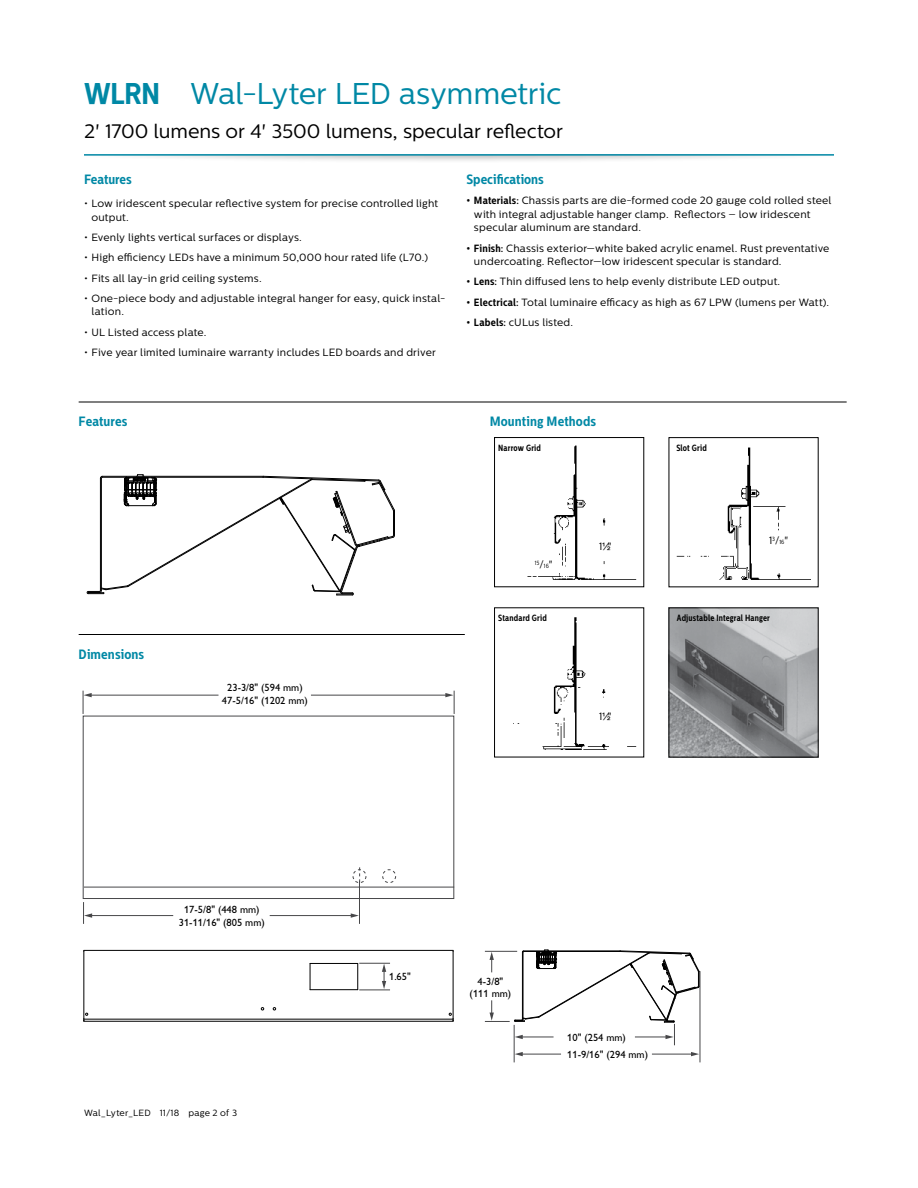
<style>
.page{position:relative;width:918px;height:1188px;background:#fff}
.page>*{position:absolute;margin:0;border:0;box-sizing:border-box;transform-origin:0 0}
.t1{font:30px "Centrale Sans";letter-spacing:-.01em;color:#0088a5}
.t2{font:19.5px "Centrale Sans";letter-spacing:-.005em;color:#000}
.t3{font:700 13.5px "Centrale Sans Cnd";color:#0088a5}
.t4{font:10.5px/13.5px "Centrale Sans";letter-spacing:.015em;color:#000}
.t5{font:10.5px/12.6px "Gill Sans Alt One";color:#000;text-align:center}
.t6{font:10.5px "Centrale Sans Cnd";color:#000}
.t7{font:700 9px "Centrale Sans Cnd";letter-spacing:.02em;color:#000;scale:.9 1}
.t8{font:9px "Centrale Sans";letter-spacing:.015em;color:#000}
.t9{font:6px "Centrale Sans Cnd";color:#000}
.s1{font-family:"Centrale Sans Cnd";font-weight:700}
.s2{font-size:10.5px}
.s3{font-size:6px}
</style>
<div class="page">
<div style="left:64px;top:145px;width:789px;height:19px;background:#000;opacity:.3"></div>
<hr style="left:84px;top:154px;width:750px;height:2px;background:#0088a5">
<div style="left:54px;top:140px;width:810px;height:14px;background:#fff"></div>
<div style="left:0;top:139px;width:84px;height:31px;background:#fff"></div>
<div style="left:834px;top:139px;width:84px;height:31px;background:#fff"></div>
<hr style="left:79px;top:634px;width:386px;height:1px;background:#000">
<hr style="left:79px;top:402px;width:768px;height:1px;background:#000">
<img style="left:527px;top:445px;width:110px;height:135px">
<div style="left:494px;top:437px;width:150px;height:150px;border:1px solid #000"></div>
<img style="left:513px;top:617px;width:124px;height:133px">
<img style="left:676px;top:447px;width:135px;height:133px">
<img style="left:671px;top:609px;width:146px;height:146px">
<div style="left:593px;top:543px;width:25px;height:12px;background:#fff"></div>
<div style="left:593px;top:712px;width:25px;height:12px;background:#fff"></div>
<div style="left:768px;top:536px;width:21px;height:12px;background:#fff"></div>
<div style="left:533px;top:560px;width:21px;height:8px;background:#fff"></div>
<svg style="left:357px;top:964px;width:1px;height:25px"></svg>
<hr style="left:310px;top:989px;width:48px;height:1px;background:#000">
<svg style="left:310px;top:964px;width:1px;height:26px"></svg>
<hr style="left:310px;top:963px;width:48px;height:1px;background:#000">
<hr style="left:84px;top:950px;width:369px;height:1px;background:#000">
<hr style="left:84px;top:1019px;width:369px;height:1px;background:#000">
<hr style="left:83px;top:952px;width:1px;height:67px;background:#000">
<hr style="left:453px;top:952px;width:1px;height:67px;background:#000">
<hr style="left:84px;top:1021px;width:369px;height:1px;background:#000">
<svg style="left:449px;top:1013px;width:5px;height:9px"></svg>
<svg style="left:83px;top:1013px;width:5px;height:9px"></svg>
<div style="left:83px;top:716px;width:371px;height:183px;border:1px solid #474749"></div>
<hr style="left:84px;top:887px;width:370px;height:1px;background:#474749">
<div style="left:382px;top:869px;width:14px;height:14px;border:1px dashed #474749;border-radius:50%"></div>
<div style="left:353px;top:869px;width:13px;height:14px;border:1px dashed #474749;border-radius:50%"></div>
<hr style="left:700px;top:971px;width:1px;height:91px;background:#474749">
<hr style="left:514px;top:1025px;width:1px;height:37px;background:#474749">
<hr style="left:652px;top:1054px;width:41px;height:1px;background:#474749">
<svg style="left:691px;top:1052px;width:8px;height:4px"></svg>
<hr style="left:521px;top:1054px;width:40px;height:1px;background:#474749">
<svg style="left:515px;top:1052px;width:8px;height:4px"></svg>
<hr style="left:359px;top:881px;width:1px;height:43px;background:#474749">
<hr style="left:270px;top:915px;width:82px;height:1px;background:#474749">
<svg style="left:351px;top:913px;width:8px;height:5px"></svg>
<hr style="left:91px;top:915px;width:82px;height:1px;background:#474749">
<svg style="left:83px;top:902px;width:9px;height:22px"></svg>
<hr style="left:359px;top:990px;width:31px;height:1px;background:#474749">
<hr style="left:359px;top:963px;width:31px;height:1px;background:#474749">
<svg style="left:382px;top:964px;width:4px;height:25px"></svg>
<hr style="left:311px;top:695px;width:136px;height:1px;background:#474749">
<svg style="left:445px;top:691px;width:10px;height:23px"></svg>
<hr style="left:90px;top:695px;width:129px;height:1px;background:#474749">
<svg style="left:83px;top:691px;width:9px;height:23px"></svg>
<svg style="left:485px;top:950px;width:215px;height:95px"></svg>
<svg style="left:86px;top:474px;width:309px;height:122px"></svg>
<h1 class="t1" style="left:84px;top:76px;width:479px"><span class="s1">WLRN</span> Wal-Lyter LED asymmetric</h1>
<h2 class="t2" style="left:84px;top:120px;width:480px">2' 1700 lumens or 4' 3500 lumens, specular reflector</h2>
<p class="t3" style="left:84px;top:171px;width:49px">Features</p>
<p class="t4" style="left:91px;top:197px;width:348px;text-indent:-7px">• Low iridescent specular reflective system for precise controlled light output.</p>
<p class="t4" style="left:84px;top:231px;width:219px">• Evenly lights vertical surfaces or displays.</p>
<p class="t4" style="left:84px;top:251px;width:346px">• High efficiency LEDs have a minimum 50,000 hour rated life (L70.)</p>
<p class="t4" style="left:84px;top:271px;width:179px">• Fits all lay-in grid ceiling systems.</p>
<p class="t4" style="left:91px;top:292px;width:355px;text-indent:-7px">• One-piece body and adjustable integral hanger for easy, quick instal&shy;lation.</p>
<p class="t4" style="left:84px;top:325px;width:124px">• UL Listed access plate.</p>
<p class="t4" style="left:84px;top:346px;width:353px">• Five year limited luminaire warranty includes LED boards and driver</p>
<p class="t3" style="left:466px;top:171px;width:79px">Specifications</p>
<p class="t4" style="left:474px;top:194px;width:359px;text-indent:-7px"><span class="s1">• Materials:</span> Chassis parts are die-formed code 20 gauge cold rolled steel with integral adjustable hanger clamp. Reflectors – low iridescent specular aluminum are standard.</p>
<p class="t4" style="left:474px;top:241px;width:357px;text-indent:-7px"><span class="s1">• Finish:</span> Chassis exterior—white baked acrylic enamel. Rust preventative undercoating. Reflector—low iridescent specular is standard.</p>
<p class="t4" style="left:466px;top:275px;width:315px"><span class="s1">• Lens:</span> Thin diffused lens to help evenly distribute LED output.</p>
<p class="t4" style="left:466px;top:295px;width:364px"><span class="s1">• Electrical:</span> Total luminaire efficacy as high as 67 LPW (lumens per Watt).</p>
<p class="t4" style="left:466px;top:316px;width:108px"><span class="s1">• Labels:</span> cULus listed.</p>
<p class="t3" style="left:79px;top:414px;width:50px">Features</p>
<p class="t3" style="left:490px;top:414px;width:108px">Mounting Methods</p>
<p class="t7" style="left:498px;top:443px;width:49px">Narrow Grid</p>
<p class="t9" style="left:535px;top:561px;width:19px">15<span class="s2">/</span>16<span class="s2">"</span></p>
<p class="t6" style="left:599px;top:541px;width:14px">1 "</p>
<p class="t7" style="left:676px;top:443px;width:35px">Slot Grid</p>
<p class="t6" style="left:769px;top:534px;width:21px">1<sup>3</sup>/<span class="s3">16</span>"</p>
<p class="t3" style="left:79px;top:646px;width:67px">Dimensions</p>
<p class="t5" style="left:222px;top:681px;width:88px">23-3/8" (594 mm)<br>47-5/16" (1202 mm)</p>
<p class="t5" style="left:179px;top:903px;width:88px">17-5/8" (448 mm)<br>31-11/16" (805 mm)</p>
<p class="t8" style="left:84px;top:1108px;width:155px">Wal_Lyter_LED 11/18 page 2 of 3</p>
<p class="t7" style="left:498px;top:612px;width:56px">Standard Grid</p>
<p class="t7" style="left:677px;top:612px;width:105px">Adjustable Integral Hanger</p>
<p class="t6" style="left:599px;top:711px;width:14px">1 "</p>
<p class="t5" style="left:389px;top:970px;width:23px">1.65"</p>
<p class="t5" style="left:470px;top:975px;width:43px">4-3/8" (111 mm)</p>
<p class="t5" style="left:567px;top:1029px;width:82px;line-height:17.1px;text-align:left">10" (254 mm)<br>11-9/16" (294 mm)</p>
</div>
